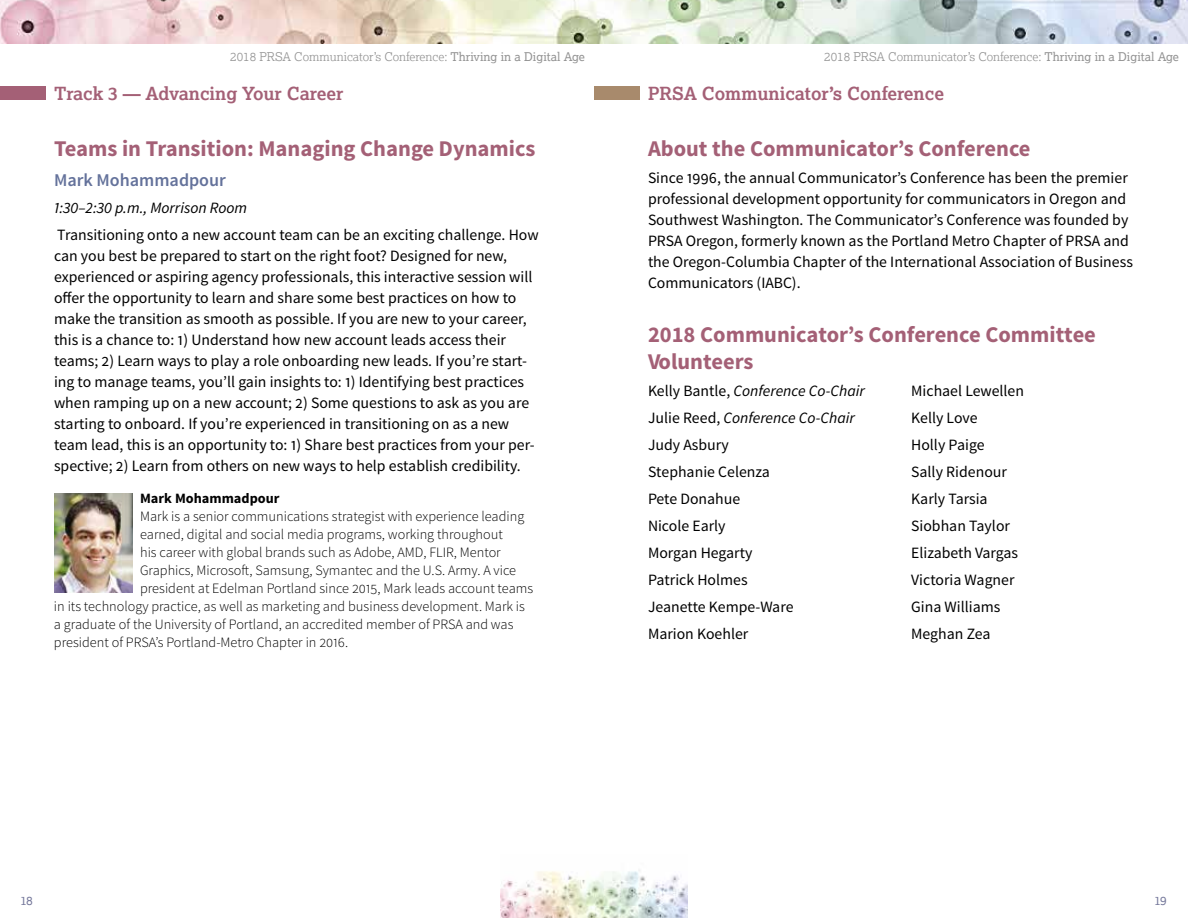
<style>
.page{position:relative;width:1188px;height:918px;background:#fff}
.page>*{position:absolute;margin:0;border:0;box-sizing:border-box;transform-origin:0 0}
.t1{font:700 22.5px/27px "Source Sans Pro";color:#a46076}
.t2{font:700 18px "Lexia";color:#a46076}
.t3{font:600 18px "Source Sans Pro";color:#64729b}
.t4{font:15.75px/27px "Source Sans Pro";color:#000}
.t5{font:italic 15.75px "Source Sans Pro";color:#000}
.t6{font:300 14.25px "Source Sans Pro";color:#000}
.t7{font:700 14.25px "Source Sans Pro";color:#000}
.t8{font:300 12px "Lexia";color:#939393}
.t9{font:12px "Lexia";color:#75789b}
.s1{font-weight:400}
.s2{font-style:italic}
</style>
<div class="page">
<img style="left:500px;top:870px;width:188px;height:48px">
<img style="left:0;top:0;width:1188px;height:43px">
<div style="left:0;top:86px;width:45px;height:14px;background:#a46076"></div>
<img style="left:54px;top:493px;width:79px;height:100px">
<div style="left:594px;top:87px;width:45px;height:13px;background:#a88a6c"></div>
<p class="t8" style="left:230px;top:49px;width:356px">2018 PRSA Communicator’s Conference: <span class="s1">Thriving in a Digital Age</span></p>
<p class="t8" style="left:824px;top:49px;width:356px">2018 PRSA Communicator’s Conference: <span class="s1">Thriving in a Digital Age</span></p>
<p class="t2" style="left:54px;top:82px;width:291px">Track 3 — Advancing Your Career</p>
<p class="t2" style="left:648px;top:82px;width:298px">PRSA Communicator’s Conference</p>
<h1 class="t1" style="left:54px;top:136px;width:483px">Teams in Transition: Managing Change Dynamics</h1>
<p class="t3" style="left:54px;top:169px;width:173px">Mark Mohammadpour</p>
<p class="t5" style="left:54px;top:198px;width:195px">1:30–2:30 p.m., Morrison Room</p>
<p class="t4" style="left:54px;top:225px;width:486px;line-height:21px">Transitioning onto a new account team can be an exciting challenge. How can you best be prepared to start on the right foot? Designed for new, experienced or aspiring agency professionals, this interactive session will offer the opportunity to learn and share some best practices on how to make the transition as smooth as possible. If you are new to your career, this is a chance to: 1) Understand how new account leads access their teams; 2) Learn ways to play a role onboarding new leads. If you’re start&shy;ing to manage teams, you’ll gain insights to: 1) Identifying best practices when ramping up on a new account; 2) Some questions to ask as you are starting to onboard. If you’re experienced in transitioning on as a new team lead, this is an opportunity to: 1) Share best practices from your per&shy;spective; 2) Learn from others on new ways to help establish credibility.</p>
<p class="t7" style="left:140px;top:489px;width:141px">Mark Mohammadpour</p>
<p class="t6" style="left:140px;top:507px;width:386px">Mark is a senior communications strategist with experience leading</p>
<p class="t6" style="left:140px;top:525px;width:364px">earned, digital and social media programs, working throughout</p>
<p class="t6" style="left:140px;top:543px;width:362px">his career with global brands such as Adobe, AMD, FLIR, Mentor</p>
<p class="t6" style="left:140px;top:561px;width:378px">Graphics, Microsoft, Samsung, Symantec and the U.S. Army. A vice</p>
<p class="t6" style="left:140px;top:579px;width:395px">president at Edelman Portland since 2015, Mark leads account teams</p>
<p class="t6" style="left:54px;top:597px;width:473px">in its technology practice, as well as marketing and business development. Mark is</p>
<p class="t6" style="left:54px;top:615px;width:461px">a graduate of the University of Portland, an accredited member of PRSA and was</p>
<p class="t6" style="left:54px;top:633px;width:294px">president of PRSA’s Portland-Metro Chapter in 2016.</p>
<h1 class="t1" style="left:648px;top:136px;width:384px">About the Communicator’s Conference</h1>
<p class="t4" style="left:648px;top:168px;width:486px;line-height:21px">Since 1996, the annual Communicator’s Conference has been the premier professional development opportunity for communicators in Oregon and Southwest Washington. The Communicator’s Conference was founded by PRSA Oregon, formerly known as the Portland Metro Chapter of PRSA and the Oregon-Columbia Chapter of the International Association of Business Communicators (IABC).</p>
<h1 class="t1" style="left:648px;top:322px;width:449px">2018 Communicator’s Conference Committee<br>Volunteers</h1>
<p class="t4" style="left:648px;top:378px;width:218px">Kelly Bantle, <span class="s2">Conference Co-Chair<br></span>Julie Reed, <span class="s2">Conference Co-Chair<br></span>Judy Asbury<br>Stephanie Celenza<br>Pete Donahue<br>Nicole Early<br>Morgan Hegarty<br>Patrick Holmes<br>Jeanette Kempe-Ware<br>Marion Koehler</p>
<p class="t4" style="left:911px;top:378px;width:114px">Michael Lewellen<br>Kelly Love<br>Holly Paige<br>Sally Ridenour<br>Karly Tarsia<br>Siobhan Taylor<br>Elizabeth Vargas<br>Victoria Wagner<br>Gina Williams<br>Meghan Zea</p>
<p class="t9" style="left:21px;top:893px;width:13px">18</p>
<p class="t9" style="left:1155px;top:893px;width:13px">19</p>
</div>
